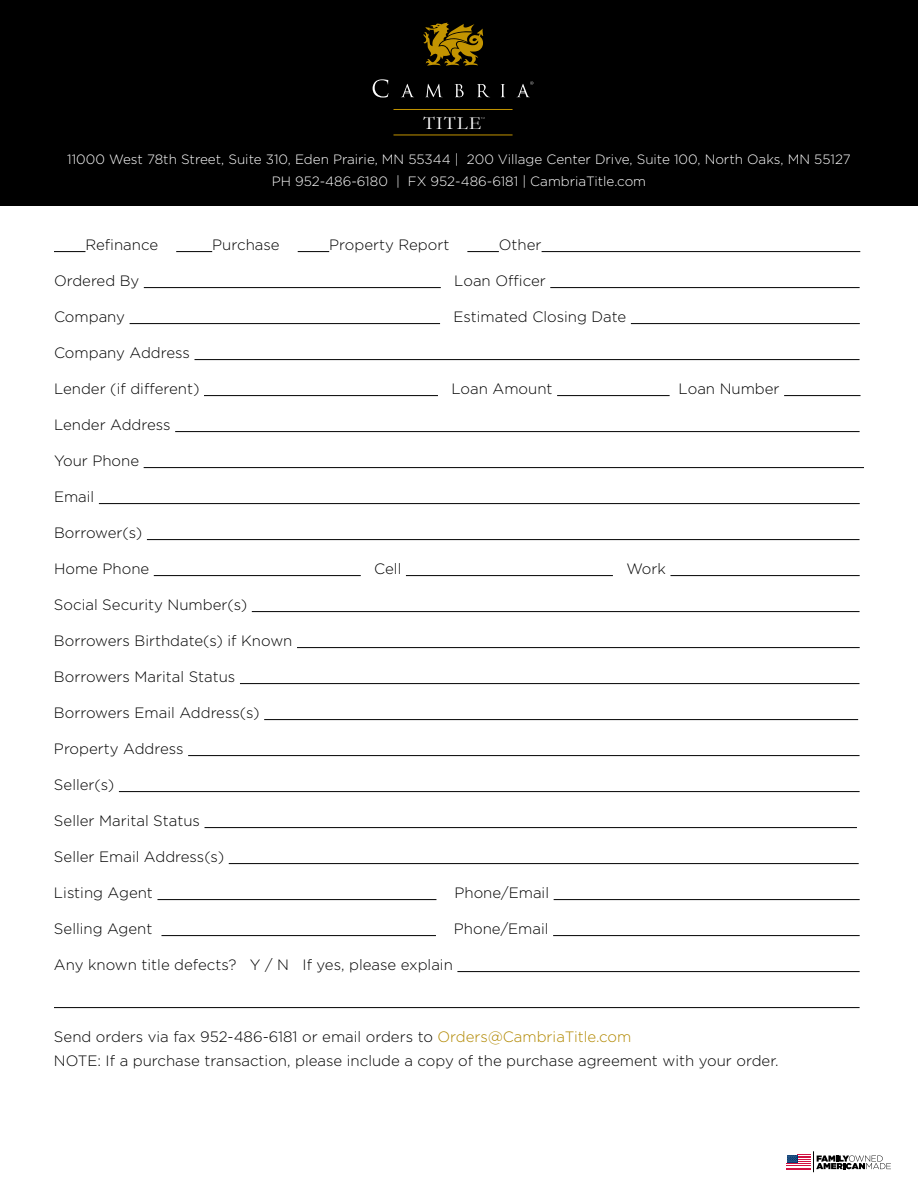
<style>
.page{position:relative;width:918px;height:1188px;background:#fff}
.page>*{position:absolute;margin:0;border:0;box-sizing:border-box;transform-origin:0 0}
.t1{font:18.6px "Garamond";letter-spacing:.075em;color:#fff}
.t2{font:300 15px/24.8px "Gotham";color:#000}
.t3{font:300 13.5px/22.5px "Gotham";color:#fff;text-align:center}
.s1{color:#b18800}
</style>
<div class="page">
<div style="left:0;top:0;width:918px;height:205px;background:#000"></div>
<svg style="left:373px;top:79px;width:15px;height:19px"></svg>
<svg style="left:425px;top:84px;width:17px;height:13px"></svg>
<svg style="left:455px;top:84px;width:9px;height:13px"></svg>
<svg style="left:477px;top:84px;width:13px;height:13px"></svg>
<svg style="left:501px;top:84px;width:4px;height:13px"></svg>
<svg style="left:401px;top:84px;width:13px;height:13px"></svg>
<svg style="left:517px;top:81px;width:16px;height:16px"></svg>
<hr style="left:394px;top:109px;width:119px;height:1px;background:#c39400">
<hr style="left:394px;top:135px;width:119px;height:1px;background:#c39400">
<svg style="left:423px;top:23px;width:60px;height:43px"></svg>
<hr style="left:54px;top:251px;width:31px;height:1px;background:#000">
<hr style="left:176px;top:251px;width:36px;height:1px;background:#000">
<hr style="left:298px;top:251px;width:31px;height:1px;background:#000">
<hr style="left:467px;top:251px;width:32px;height:1px;background:#000">
<hr style="left:542px;top:251px;width:318px;height:1px;background:#000">
<hr style="left:144px;top:287px;width:297px;height:1px;background:#000">
<hr style="left:550px;top:287px;width:310px;height:1px;background:#000">
<hr style="left:130px;top:323px;width:310px;height:1px;background:#000">
<hr style="left:631px;top:323px;width:229px;height:1px;background:#000">
<hr style="left:195px;top:359px;width:665px;height:1px;background:#000">
<hr style="left:204px;top:395px;width:234px;height:1px;background:#000">
<hr style="left:557px;top:395px;width:113px;height:1px;background:#000">
<hr style="left:784px;top:395px;width:77px;height:1px;background:#000">
<hr style="left:175px;top:431px;width:685px;height:1px;background:#000">
<hr style="left:144px;top:467px;width:720px;height:1px;background:#000">
<hr style="left:99px;top:503px;width:761px;height:1px;background:#000">
<hr style="left:147px;top:539px;width:713px;height:1px;background:#000">
<hr style="left:154px;top:575px;width:207px;height:1px;background:#000">
<hr style="left:406px;top:575px;width:207px;height:1px;background:#000">
<hr style="left:670px;top:575px;width:190px;height:1px;background:#000">
<hr style="left:252px;top:611px;width:608px;height:1px;background:#000">
<hr style="left:297px;top:647px;width:563px;height:1px;background:#000">
<hr style="left:240px;top:683px;width:620px;height:1px;background:#000">
<hr style="left:264px;top:719px;width:594px;height:1px;background:#000">
<hr style="left:188px;top:755px;width:672px;height:1px;background:#000">
<hr style="left:119px;top:791px;width:741px;height:1px;background:#000">
<hr style="left:205px;top:827px;width:652px;height:1px;background:#000">
<hr style="left:229px;top:863px;width:630px;height:1px;background:#000">
<hr style="left:157px;top:899px;width:279px;height:1px;background:#000">
<hr style="left:554px;top:899px;width:306px;height:1px;background:#000">
<hr style="left:161px;top:935px;width:275px;height:1px;background:#000">
<hr style="left:553px;top:935px;width:307px;height:1px;background:#000">
<hr style="left:457px;top:971px;width:403px;height:1px;background:#000">
<hr style="left:54px;top:1007px;width:806px;height:1px;background:#000">
<svg style="left:787px;top:1151px;width:104px;height:21px"></svg>
<p class="t1" style="left:423px;top:112px;width:59px">TITLE</p>
<p class="t3" style="left:67px;top:147px;width:785px">11000 West 78th Street, Suite 310, Eden Prairie, MN 55344 | 200 Village Center Drive, Suite 100, North Oaks, MN 55127<br>PH 952-486-6180 | FX 952-486-6181 | CambriaTitle.com</p>
<p class="t2" style="left:86px;top:232px;width:74px">Refinance</p>
<p class="t2" style="left:212px;top:232px;width:69px">Purchase</p>
<p class="t2" style="left:329px;top:232px;width:122px">Property Report</p>
<p class="t2" style="left:499px;top:232px;width:44px">Other</p>
<p class="t2" style="left:54px;top:268px;width:87px">Ordered By</p>
<p class="t2" style="left:454px;top:268px;width:93px">Loan Officer</p>
<p class="t2" style="left:54px;top:304px;width:73px">Company</p>
<p class="t2" style="left:454px;top:304px;width:174px">Estimated Closing Date</p>
<p class="t2" style="left:54px;top:340px;width:138px">Company Address</p>
<p class="t2" style="left:54px;top:376px;width:147px">Lender (if different)</p>
<p class="t2" style="left:451px;top:376px;width:103px">Loan Amount</p>
<p class="t2" style="left:679px;top:376px;width:103px">Loan Number</p>
<p class="t2" style="left:54px;top:412px;width:118px">Lender Address</p>
<p class="t2" style="left:54px;top:448px;width:87px">Your Phone</p>
<p class="t2" style="left:54px;top:484px;width:42px">Email</p>
<p class="t2" style="left:54px;top:520px;width:90px">Borrower(s)</p>
<p class="t2" style="left:54px;top:556px;width:97px">Home Phone</p>
<p class="t2" style="left:374px;top:556px;width:29px">Cell</p>
<p class="t2" style="left:626px;top:556px;width:41px">Work</p>
<p class="t2" style="left:54px;top:592px;width:195px">Social Security Number(s)</p>
<p class="t2" style="left:54px;top:628px;width:240px">Borrowers Birthdate(s) if Known</p>
<p class="t2" style="left:54px;top:664px;width:183px">Borrowers Marital Status</p>
<p class="t2" style="left:54px;top:700px;width:207px">Borrowers Email Address(s)</p>
<p class="t2" style="left:54px;top:736px;width:131px">Property Address</p>
<p class="t2" style="left:54px;top:772px;width:62px">Seller(s)</p>
<p class="t2" style="left:54px;top:808px;width:148px">Seller Marital Status</p>
<p class="t2" style="left:54px;top:844px;width:172px">Seller Email Address(s)</p>
<p class="t2" style="left:54px;top:880px;width:100px">Listing Agent</p>
<p class="t2" style="left:454px;top:880px;width:96px">Phone/Email</p>
<p class="t2" style="left:54px;top:916px;width:100px">Selling Agent</p>
<p class="t2" style="left:454px;top:916px;width:96px">Phone/Email</p>
<p class="t2" style="left:54px;top:952px;width:400px">Any known title defects? Y / N If yes, please explain</p>
<p class="t2" style="left:54px;top:1024px;width:726px">Send orders via fax 952-486-6181 or email orders to <span class="s1">Orders@CambriaTitle.com<br></span>NOTE: If a purchase transaction, please include a copy of the purchase agreement with your order.</p>
</div>
